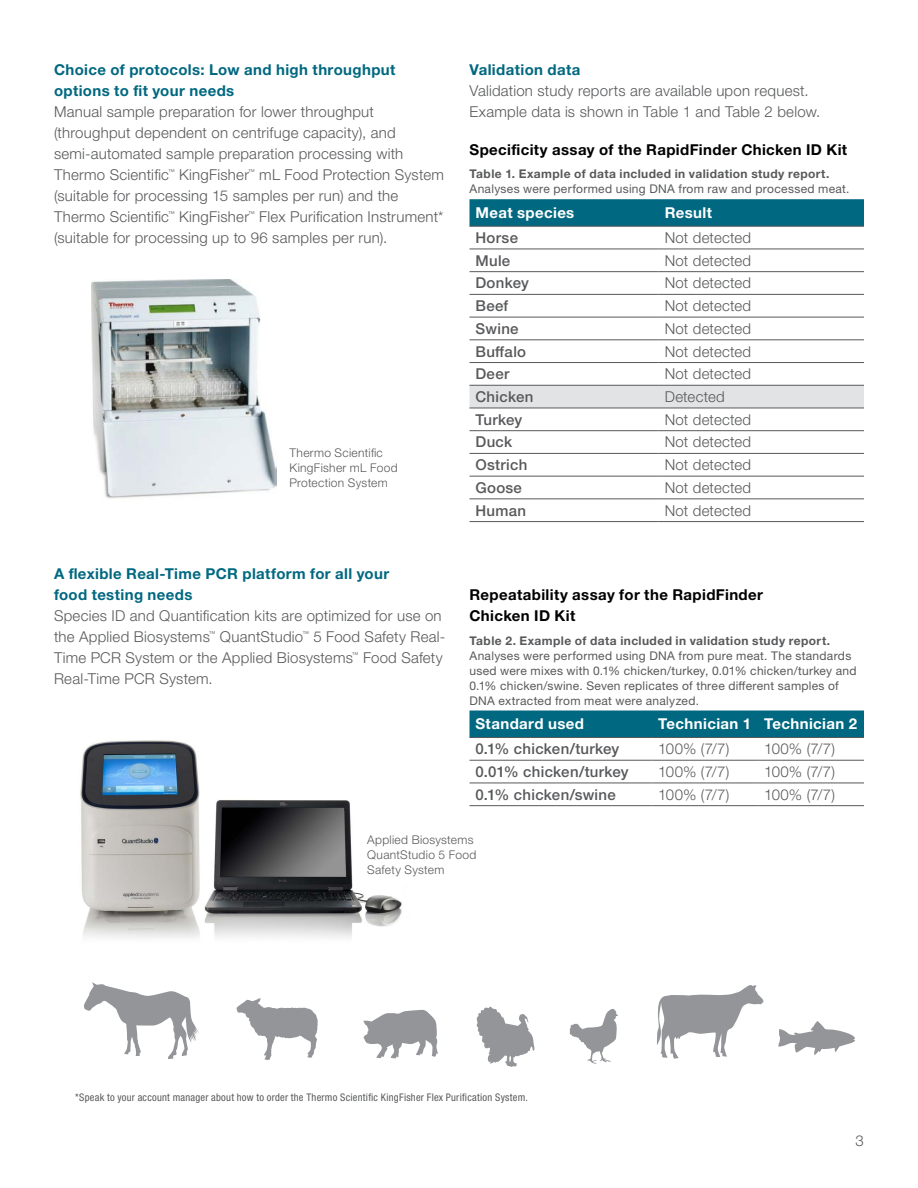
<style>
.page{position:relative;width:918px;height:1188px;background:#fff}
.page>*{position:absolute;margin:0;border:0;box-sizing:border-box;transform-origin:0 0}
.t1{font:300 15px/21px "Helvetica Neue LTW1 G";letter-spacing:.015em;color:#58595b}
.t2{font:700 15px/21px "Helvetica Neue LTW1 G";letter-spacing:.025em;color:#006880}
.t3{font:500 15px "Helvetica Neue LTW1 G";letter-spacing:.02em;color:#58595b}
.t4{font:700 15px/21px "Helvetica Neue LTW1 G";letter-spacing:.025em;color:#000}
.t5{font:700 15px "Helvetica Neue LTW1 G";letter-spacing:.025em;color:#fff}
.t6{font:12px/15px "Helvetica Neue LTW1 G";letter-spacing:.025em;color:#58595b}
.t7{font:700 12px "Helvetica Neue LTW1 G";letter-spacing:.035em;color:#58595b}
.t8{font:300 12px/15px "Helvetica Neue LTW1 G";letter-spacing:.025em;color:#58595b}
.t9{font:condensed 10.5px "Helvetica Neue LTW1 G";letter-spacing:.025em;color:#58595b}
.t10{font:300 6.75px "Helvetica Neue LTW1 G";color:#58595b}
</style>
<div class="page">
<img style="left:91px;top:279px;width:186px;height:220px">
<img style="left:80px;top:740px;width:322px;height:199px">
<svg style="left:470px;top:199px;width:394px;height:27px;background:#026980"></svg>
<div style="left:470px;top:386px;width:394px;height:22px;background:#e2e3e4"></div>
<hr style="left:470px;top:226px;width:189px;height:1px;background:#58595b">
<hr style="left:659px;top:226px;width:205px;height:1px;background:#58595b">
<hr style="left:470px;top:249px;width:189px;height:1px;background:#58595b">
<hr style="left:659px;top:249px;width:205px;height:1px;background:#58595b">
<hr style="left:470px;top:271px;width:189px;height:1px;background:#58595b">
<hr style="left:659px;top:271px;width:205px;height:1px;background:#58595b">
<hr style="left:470px;top:294px;width:189px;height:1px;background:#58595b">
<hr style="left:659px;top:294px;width:205px;height:1px;background:#58595b">
<hr style="left:470px;top:317px;width:189px;height:1px;background:#58595b">
<hr style="left:659px;top:317px;width:205px;height:1px;background:#58595b">
<hr style="left:470px;top:340px;width:189px;height:1px;background:#58595b">
<hr style="left:659px;top:340px;width:205px;height:1px;background:#58595b">
<hr style="left:470px;top:362px;width:189px;height:1px;background:#58595b">
<hr style="left:659px;top:362px;width:205px;height:1px;background:#58595b">
<hr style="left:470px;top:385px;width:189px;height:1px;background:#58595b">
<hr style="left:659px;top:385px;width:205px;height:1px;background:#58595b">
<hr style="left:470px;top:408px;width:189px;height:1px;background:#58595b">
<hr style="left:659px;top:408px;width:205px;height:1px;background:#58595b">
<hr style="left:470px;top:430px;width:189px;height:1px;background:#58595b">
<hr style="left:659px;top:430px;width:205px;height:1px;background:#58595b">
<hr style="left:470px;top:453px;width:189px;height:1px;background:#58595b">
<hr style="left:659px;top:453px;width:205px;height:1px;background:#58595b">
<hr style="left:470px;top:476px;width:189px;height:1px;background:#58595b">
<hr style="left:659px;top:476px;width:205px;height:1px;background:#58595b">
<hr style="left:470px;top:499px;width:189px;height:1px;background:#58595b">
<hr style="left:659px;top:499px;width:205px;height:1px;background:#58595b">
<hr style="left:470px;top:521px;width:189px;height:1px;background:#58595b">
<hr style="left:659px;top:521px;width:205px;height:1px;background:#58595b">
<div style="left:470px;top:711px;width:394px;height:26px;background:#006880"></div>
<hr style="left:470px;top:737px;width:182px;height:1px;background:#58595b">
<hr style="left:652px;top:737px;width:106px;height:1px;background:#58595b">
<hr style="left:758px;top:737px;width:106px;height:1px;background:#58595b">
<hr style="left:470px;top:760px;width:182px;height:1px;background:#58595b">
<hr style="left:652px;top:760px;width:106px;height:1px;background:#58595b">
<hr style="left:758px;top:760px;width:106px;height:1px;background:#58595b">
<hr style="left:470px;top:783px;width:182px;height:1px;background:#58595b">
<hr style="left:652px;top:783px;width:106px;height:1px;background:#58595b">
<hr style="left:758px;top:783px;width:106px;height:1px;background:#58595b">
<hr style="left:470px;top:805px;width:182px;height:1px;background:#58595b">
<hr style="left:652px;top:805px;width:106px;height:1px;background:#58595b">
<hr style="left:758px;top:805px;width:106px;height:1px;background:#58595b">
<svg style="left:84px;top:982px;width:115px;height:77px"></svg>
<svg style="left:363px;top:1009px;width:75px;height:49px"></svg>
<svg style="left:657px;top:985px;width:107px;height:74px"></svg>
<svg style="left:236px;top:998px;width:82px;height:62px"></svg>
<svg style="left:569px;top:1009px;width:49px;height:55px"></svg>
<svg style="left:477px;top:1007px;width:58px;height:60px"></svg>
<svg style="left:778px;top:1021px;width:77px;height:34px"></svg>
<p class="t2" style="left:54px;top:59px;width:343px">Choice of protocols: Low and high throughput options to fit your needs</p>
<p class="t1" style="left:54px;top:101px;width:351px">Manual sample preparation for lower throughput (throughput dependent on centrifuge capacity), and semi-automated sample preparation processing with Thermo Scientific</p>
<p class="t1" style="left:54px;top:164px;width:392px;text-indent:205px">mL Food Protection System (suitable for processing 15 samples per run) and the<br>Thermo Scientific</p>
<p class="t10" style="left:168px;top:167px;width:8px">™</p>
<p class="t1" style="left:179px;top:164px;width:71px">KingFisher</p>
<p class="t10" style="left:248px;top:167px;width:8px">™</p>
<p class="t10" style="left:168px;top:209px;width:8px">™</p>
<p class="t1" style="left:179px;top:206px;width:71px">KingFisher</p>
<p class="t10" style="left:248px;top:209px;width:8px">™</p>
<p class="t1" style="left:54px;top:206px;width:391px;text-indent:205px">Flex Purification Instrument* (suitable for processing up to 96 samples per run).</p>
<p class="t8" style="left:290px;top:445px;width:110px">Thermo Scientific<br>KingFisher mL Food<br>Protection System</p>
<p class="t2" style="left:54px;top:563px;width:337px">A flexible Real-Time PCR platform for all your food testing needs</p>
<p class="t1" style="left:54px;top:605px;width:389px">Species ID and Quantification kits are optimized for use on the Applied Biosystems</p>
<p class="t1" style="left:54px;top:626px;width:393px;text-indent:259px">5 Food Safety Real-<br>Time PCR System or the Applied Biosystems</p>
<p class="t10" style="left:209px;top:629px;width:8px">™</p>
<p class="t1" style="left:220px;top:626px;width:85px">QuantStudio</p>
<p class="t10" style="left:302px;top:629px;width:8px">™</p>
<p class="t10" style="left:352px;top:650px;width:8px">™</p>
<p class="t1" style="left:363px;top:647px;width:81px">Food Safety</p>
<p class="t1" style="left:54px;top:668px;width:160px">Real-Time PCR System.</p>
<p class="t2" style="left:470px;top:59px;width:113px">Validation data</p>
<p class="t1" style="left:470px;top:80px;width:352px">Validation study reports are available upon request.<br>Example data is shown in Table 1 and Table 2 below.</p>
<p class="t4" style="left:470px;top:139px;width:379px">Specificity assay of the RapidFinder Chicken ID Kit</p>
<p class="t7" style="left:470px;top:167px;width:361px">Table 1. Example of data included in validation study report.</p>
<p class="t6" style="left:470px;top:181px;width:382px">Analyses were performed using DNA from raw and processed meat.</p>
<p class="t5" style="left:476px;top:203px;width:100px">Meat species</p>
<p class="t5" style="left:665px;top:203px;width:49px">Result</p>
<p class="t3" style="left:476px;top:229px;width:44px">Horse</p>
<p class="t1" style="left:665px;top:227px;width:88px">Not detected</p>
<p class="t3" style="left:476px;top:251px;width:36px">Mule</p>
<p class="t1" style="left:665px;top:250px;width:88px">Not detected</p>
<p class="t3" style="left:476px;top:274px;width:55px">Donkey</p>
<p class="t1" style="left:665px;top:272px;width:88px">Not detected</p>
<p class="t3" style="left:476px;top:297px;width:34px">Beef</p>
<p class="t1" style="left:665px;top:295px;width:88px">Not detected</p>
<p class="t3" style="left:476px;top:319px;width:45px">Swine</p>
<p class="t1" style="left:665px;top:318px;width:88px">Not detected</p>
<p class="t3" style="left:476px;top:342px;width:52px">Buffalo</p>
<p class="t1" style="left:665px;top:341px;width:88px">Not detected</p>
<p class="t3" style="left:476px;top:365px;width:35px">Deer</p>
<p class="t1" style="left:665px;top:363px;width:88px">Not detected</p>
<p class="t3" style="left:476px;top:388px;width:59px">Chicken</p>
<p class="t1" style="left:665px;top:386px;width:62px">Detected</p>
<p class="t3" style="left:476px;top:410px;width:48px">Turkey</p>
<p class="t1" style="left:665px;top:409px;width:88px">Not detected</p>
<p class="t3" style="left:476px;top:433px;width:38px">Duck</p>
<p class="t1" style="left:665px;top:432px;width:88px">Not detected</p>
<p class="t3" style="left:476px;top:456px;width:53px">Ostrich</p>
<p class="t1" style="left:665px;top:454px;width:88px">Not detected</p>
<p class="t3" style="left:476px;top:479px;width:48px">Goose</p>
<p class="t1" style="left:665px;top:477px;width:88px">Not detected</p>
<p class="t3" style="left:476px;top:501px;width:52px">Human</p>
<p class="t1" style="left:665px;top:500px;width:88px">Not detected</p>
<p class="t4" style="left:470px;top:584px;width:295px">Repeatability assay for the RapidFinder<br>Chicken ID Kit</p>
<p class="t7" style="left:470px;top:633px;width:362px">Table 2. Example of data included in validation study report.</p>
<p class="t6" style="left:470px;top:648px;width:389px">Analyses were performed using DNA from pure meat. The standards used were mixes with 0.1% chicken/turkey, 0.01% chicken/turkey and 0.1% chicken/swine. Seven replicates of three different samples of DNA extracted from meat were analyzed.</p>
<p class="t5" style="left:476px;top:715px;width:110px">Standard used</p>
<p class="t5" style="left:658px;top:715px;width:200px">Technician 1 Technician 2</p>
<p class="t3" style="left:476px;top:740px;width:145px">0.1% chicken/turkey</p>
<p class="t1" style="left:658px;top:738px;width:72px">100% (7/7)</p>
<p class="t1" style="left:764px;top:738px;width:72px">100% (7/7)</p>
<p class="t3" style="left:476px;top:763px;width:155px">0.01% chicken/turkey</p>
<p class="t1" style="left:658px;top:761px;width:72px">100% (7/7)</p>
<p class="t1" style="left:764px;top:761px;width:72px">100% (7/7)</p>
<p class="t3" style="left:476px;top:785px;width:142px">0.1% chicken/swine</p>
<p class="t1" style="left:658px;top:784px;width:72px">100% (7/7)</p>
<p class="t1" style="left:764px;top:784px;width:72px">100% (7/7)</p>
<p class="t8" style="left:367px;top:832px;width:110px">Applied Biosystems<br>QuantStudio 5 Food<br>Safety System</p>
<p class="t9" style="left:75px;top:1091px;width:454px">*Speak to your account manager about how to order the Thermo Scientific KingFisher Flex Purification System.</p>
<p class="t1" style="left:856px;top:1130px;width:10px">3</p>
</div>
